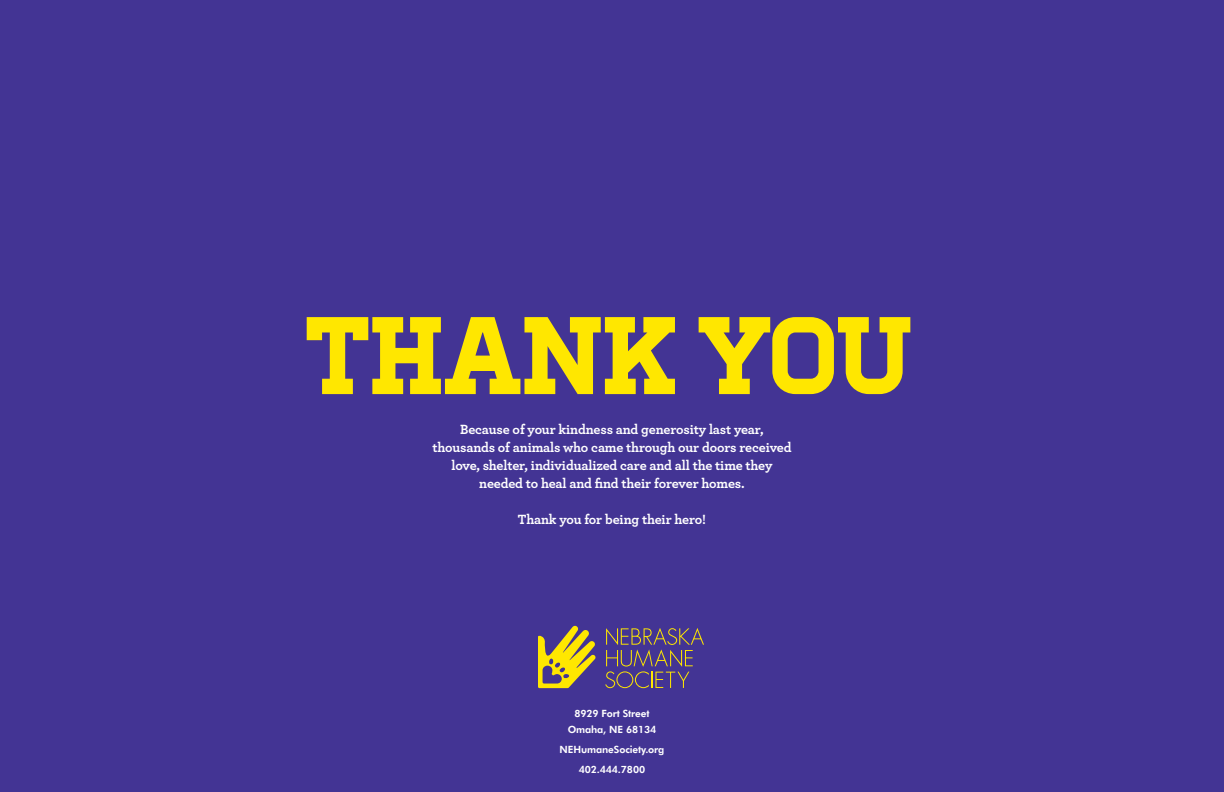
<style>
.page{position:relative;width:1224px;height:792px;background:#433494}
.page>*{position:absolute;margin:0;border:0;box-sizing:border-box;transform-origin:0 0}
.t1{font:110px "Homestead";letter-spacing:-.025em;color:#ffe700}
.t2{font:700 14px/18px "Archer";letter-spacing:-.01em;color:#fff;text-align:center}
.t3{font:800 10px/16px "Futura BT";letter-spacing:-.01em;color:#fff;text-align:center}
</style>
<div class="page">
<svg style="left:538px;top:626px;width:58px;height:62px"></svg>
<svg style="left:605px;top:628px;width:99px;height:60px"></svg>
<h1 class="t1" style="left:307px;top:291px;width:612px">THANK YOU</h1>
<p class="t2" style="left:432px;top:420px;width:361px">Because of your kindness and generosity last year, thousands of animals who came through our doors received love, shelter, individualized care and all the time they needed to heal and find their forever homes.</p>
<p class="t2" style="left:518px;top:510px;width:190px">Thank you for being their hero!</p>
<p class="t3" style="left:568px;top:705px;width:90px">8929 Fort Street<br>Omaha, NE 68134</p>
<p class="t3" style="left:560px;top:739px;width:106px;line-height:20px">NEHumaneSociety.org<br>402.444.7800</p>
</div>
